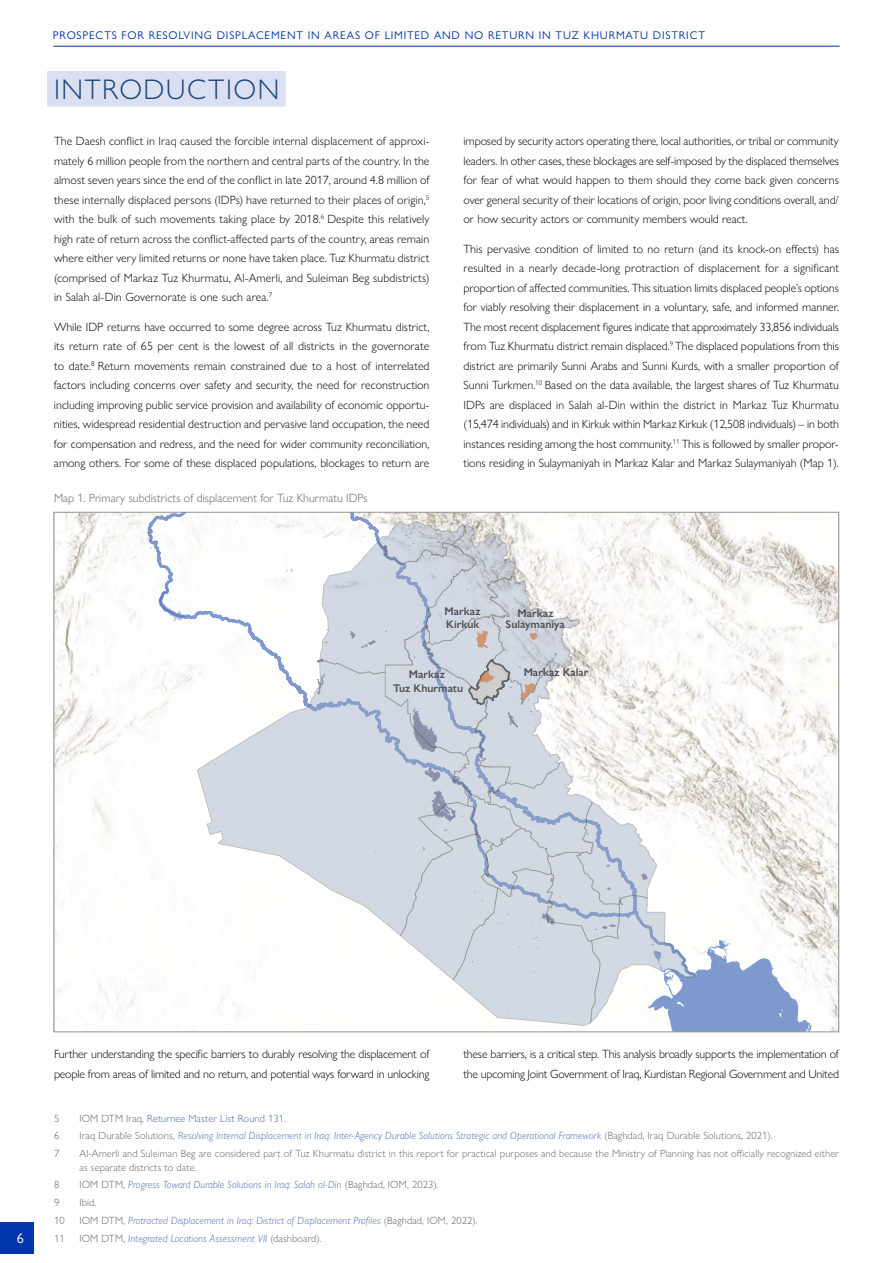
<style>
.page{position:relative;width:893px;height:1263px;background:#fff}
.page>*{position:absolute;margin:0;border:0;box-sizing:border-box;transform-origin:0 0}
.t1{font:300 28.5px "Gill Sans Nova";letter-spacing:.05em;color:#1b447a}
.t2{font:14.25px "Gill Sans Nova";color:#fff}
.t3{font:300 12px/19.5px "Gill Sans Nova";letter-spacing:-.015em;color:#000;text-align:justify}
.t4{font:300 12px "Gill Sans Nova";color:#636466}
.t5{font:11.25px "Gill Sans Nova";letter-spacing:.07em;color:#0033a1}
.t6{font:600 11.25px/12.9px "Gill Sans Nova";color:#4e4e4e;text-align:center}
.t7{font:italic 300 10.5px "Gill Sans Nova";letter-spacing:.01em;color:#4367b1}
.t8{font:300 10.5px/13.5px "Gill Sans Nova";letter-spacing:.01em;color:#636466}
.t9{font:300 10.5px "Gill Sans Nova";letter-spacing:.01em;color:#4367b1}
.t10{font:7.95px "Arial";color:#000}
.s1{color:#636466}
.s2{font-style:normal;color:#636466}
</style>
<div class="page">
<hr style="left:53px;top:46px;width:787px;height:1px;background:#0033a1">
<div style="left:0;top:1222px;width:33px;height:31px;background:#0035ad"></div>
<div style="left:47px;top:71px;width:238px;height:35px;background:#dae0f1"></div>
<svg style="left:56px;top:514px;width:781px;height:516px"></svg>
<p class="t5" style="left:53px;top:28px;width:653px">PROSPECTS FOR RESOLVING DISPLACEMENT IN AREAS OF LIMITED AND NO RETURN IN TUZ KHURMATU DISTRICT</p>
<h1 class="t1" style="left:54px;top:72px;width:227px">INTRODUCTION</h1>
<p class="t3" style="left:54px;top:131px;width:377px">The Daesh conflict in Iraq caused the forcible internal displacement of approxi&shy;mately 6 million people from the northern and central parts of the country. In the almost seven years since the end of the conflict in late 2017, around 4.8 million of these internally displaced persons (IDPs) have returned to their places of origin,<sup>5 </sup>with the bulk of such movements taking place by 2018.<sup>6</sup> Despite this relatively high rate of return across the conflict-affected parts of the country, areas remain where either very limited returns or none have taken place. Tuz Khurmatu district (comprised of Markaz Tuz Khurmatu, Al-Amerli, and Suleiman Beg subdistricts) in Salah al-Din Governorate is one such area.<sup>7</sup></p>
<p class="t3" style="left:54px;top:317px;width:377px">While IDP returns have occurred to some degree across Tuz Khurmatu district, its return rate of 65 per cent is the lowest of all districts in the governorate to date.<sup>8</sup> Return movements remain constrained due to a host of interrelated factors including concerns over safety and security, the need for reconstruction including improving public service provision and availability of economic opportu&shy;nities, widespread residential destruction and pervasive land occupation, the need for compensation and redress, and the need for wider community reconciliation, among others. For some of these displaced populations, blockages to return are</p>
<p class="t4" style="left:54px;top:491px;width:315px">Map 1. Primary subdistricts of displacement for Tuz Khurmatu IDPs</p>
<p class="t3" style="left:463px;top:131px;width:377px">imposed by security actors operating there, local authorities, or tribal or community leaders. In other cases, these blockages are self-imposed by the displaced themselves for fear of what would happen to them should they come back given concerns over general security of their locations of origin, poor living conditions overall, and/ or how security actors or community members would react.</p>
<p class="t3" style="left:463px;top:239px;width:377px">This pervasive condition of limited to no return (and its knock-on effects) has resulted in a nearly decade-long protraction of displacement for a significant proportion of affected communities. This situation limits displaced people’s options for viably resolving their displacement in a voluntary, safe, and informed manner.<br>The most recent displacement figures indicate that approximately 33,856 individuals from Tuz Khurmatu district remain displaced.<sup>9</sup> The displaced populations from this district are primarily Sunni Arabs and Sunni Kurds, with a smaller proportion of Sunni Turkmen.<sup>10</sup> Based on the data available, the largest shares of Tuz Khurmatu IDPs are displaced in Salah al-Din within the district in Markaz Tuz Khurmatu (15,474 individuals) and in Kirkuk within Markaz Kirkuk (12,508 individuals) – in both instances residing among the host community.<sup>11</sup> This is followed by smaller propor&shy;tions residing in Sulaymaniyah in Markaz Kalar and Markaz Sulaymaniyah (Map 1).</p>
<p class="t6" style="left:444px;top:605px;width:38px;text-align:left">Markaz<br>Kirkuk</p>
<p class="t6" style="left:506px;top:607px;width:61px;line-height:11.1px">Markaz<br>Sulaymaniya</p>
<p class="t6" style="left:393px;top:668px;width:72px;line-height:13.4px">Markaz<br>Tuz Khurmatu</p>
<p class="t6" style="left:524px;top:666px;width:67px">Markaz Kalar</p>
<p class="t2" style="left:17px;top:1230px;width:9px">6</p>
<p class="t3" style="left:54px;top:1044px;width:377px">Further understanding the specific barriers to durably resolving the displacement of people from areas of limited and no return, and potential ways forward in unlocking</p>
<p class="t3" style="left:463px;top:1044px;width:377px">these barriers, is a critical step. This analysis broadly supports the implementation of the upcoming Joint Government of Iraq, Kurdistan Regional Government and United</p>
<p class="t10" style="left:90px;top:1050px;width:23px">Tabuk</p>
<p class="t8" style="left:54px;top:1111px;width:7px">5</p>
<p class="t9" style="left:80px;top:1112px;width:208px"><span class="s1">IOM DTM Iraq,</span> Returnee Master List Round 131<span class="s1">.</span></p>
<p class="t8" style="left:54px;top:1129px;width:7px">6</p>
<p class="t7" style="left:80px;top:1129px;width:695px"><span class="s2">Iraq Durable Solutions,</span> Resolving Internal Displacement in Iraq: Inter-Agency Durable Solutions Strategic and Operational Framework <span class="s2">(Baghdad, Iraq Durable Solutions, 2021).</span></p>
<p class="t8" style="left:54px;top:1147px;width:7px">7</p>
<p class="t8" style="left:80px;top:1147px;width:761px">Al-Amerli and Suleiman Beg are considered part of Tuz Khurmatu district in this report for practical purposes and because the Ministry of Planning has not officially recognized either as separate districts to date.</p>
<p class="t8" style="left:54px;top:1178px;width:7px">8</p>
<p class="t7" style="left:80px;top:1178px;width:360px"><span class="s2">IOM DTM,</span> Progress Toward Durable Solutions in Iraq: Salah al-Din <span class="s2">(Baghdad, IOM, 2023).</span></p>
<p class="t8" style="left:54px;top:1196px;width:7px">9</p>
<p class="t8" style="left:80px;top:1196px;width:18px">Ibid.</p>
<p class="t8" style="left:54px;top:1213px;width:12px">10</p>
<p class="t7" style="left:80px;top:1214px;width:400px"><span class="s2">IOM DTM,</span> Protracted Displacement in Iraq: District of Displacement Profiles <span class="s2">(Baghdad, IOM, 2022).</span></p>
<p class="t8" style="left:54px;top:1231px;width:12px">11</p>
<p class="t7" style="left:80px;top:1232px;width:244px"><span class="s2">IOM DTM,</span> Integrated Locations Assessment VII <span class="s2">(dashboard).</span></p>
</div>
